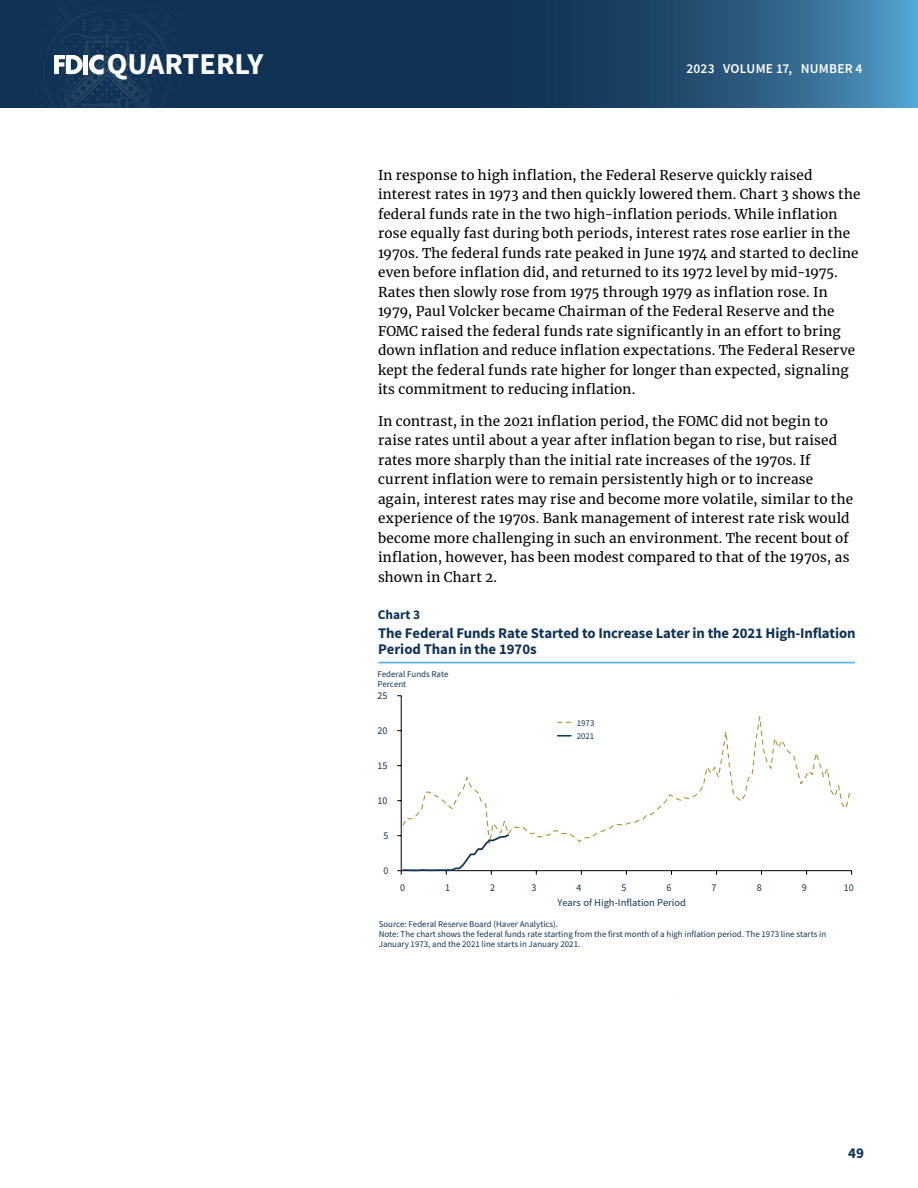
<style>
.page{position:relative;width:918px;height:1188px;background:#fff}
.page>*{position:absolute;margin:0;border:0;box-sizing:border-box;transform-origin:0 0}
.t1{font:700 30.3px "Source Sans Pro";color:#fff}
.t2{font:700 15px "Source Sans Pro";color:#103355}
.t3{font:700 14.85px/16.2px "Source Sans Pro";letter-spacing:-.01em;color:#103355}
.Bodynorm_table{font:13.5px/19.5px "Merriweather";letter-spacing:.015em;color:#000}
.t4{font:600 13.5px "Source Sans Pro";letter-spacing:.015em;color:#fff}
.t5{font:700 13.35px "Source Sans Pro";color:#103355}
.t6{font:10.35px "Source Sans Pro";color:#103355}
.t7{font:8.85px/10.4px "Source Sans Pro";color:#103355}
</style>
<div class="page">
<svg style="left:0;top:0;width:918px;height:108px;background:#1e496d"></svg>
<svg style="left:12px;top:0;width:190px;height:108px;background:#1a3b5c"></svg>
<hr style="left:378px;top:662px;width:477px;height:1px;background:#57b1e4">
<hr style="left:401px;top:696px;width:1px;height:175px;background:#000">
<hr style="left:401px;top:870px;width:451px;height:1px;background:#000">
<svg style="left:402px;top:716px;width:448px;height:126px"></svg>
<svg style="left:397px;top:833px;width:113px;height:42px"></svg>
<svg style="left:558px;top:722px;width:13px;height:1px"></svg>
<svg style="left:558px;top:735px;width:13px;height:2px"></svg>
<h1 class="t1" style="left:107px;top:43px;width:158px">QUARTERLY</h1>
<p class="t4" style="left:687px;top:60px;width:178px">2023 VOLUME 17, NUMBER 4</p>
<p class="Bodynorm_table" style="left:378px;top:165px;width:484px">In response to high inflation, the Federal Reserve quickly raised interest rates in 1973 and then quickly lowered them. Chart 3 shows the federal funds rate in the two high-inflation periods. While inflation rose equally fast during both periods, interest rates rose earlier in the 1970s. The federal funds rate peaked in June 1974 and started to decline even before inflation did, and returned to its 1972 level by mid-1975.<br>Rates then slowly rose from 1975 through 1979 as inflation rose. In 1979, Paul Volcker became Chairman of the Federal Reserve and the FOMC raised the federal funds rate significantly in an effort to bring down inflation and reduce inflation expectations. The Federal Reserve kept the federal funds rate higher for longer than expected, signaling its commitment to reducing inflation.</p>
<p class="Bodynorm_table" style="left:378px;top:411px;width:477px">In contrast, in the 2021 inflation period, the FOMC did not begin to raise rates until about a year after inflation began to rise, but raised rates more sharply than the initial rate increases of the 1970s. If current inflation were to remain persistently high or to increase again, interest rates may rise and become more volatile, similar to the experience of the 1970s. Bank management of interest rate risk would become more challenging in such an environment. The recent bout of inflation, however, has been modest compared to that of the 1970s, as shown in Chart 2.</p>
<p class="t5" style="left:378px;top:605px;width:44px">Chart 3</p>
<p class="t3" style="left:378px;top:626px;width:479px">The Federal Funds Rate Started to Increase Later in the 2021 High-Inflation<br>Period Than in the 1970s</p>
<p class="t7" style="left:377px;top:669px;width:73px">Federal Funds Rate<br>Percent</p>
<p class="t6" style="left:378px;top:689px;width:11px">25</p>
<p class="t6" style="left:378px;top:724px;width:11px">20</p>
<p class="t6" style="left:378px;top:759px;width:11px">15</p>
<p class="t6" style="left:378px;top:794px;width:11px">10</p>
<p class="t6" style="left:384px;top:829px;width:6px">5</p>
<p class="t6" style="left:384px;top:864px;width:6px">0</p>
<p class="t7" style="left:577px;top:716px;width:19px;line-height:13.4px">1973<br>2021</p>
<p class="t6" style="left:400px;top:881px;width:6px">0</p>
<p class="t6" style="left:445px;top:881px;width:6px">1</p>
<p class="t6" style="left:490px;top:881px;width:6px">2</p>
<p class="t6" style="left:531px;top:881px;width:6px">3</p>
<p class="t6" style="left:576px;top:881px;width:6px">4</p>
<p class="t6" style="left:622px;top:881px;width:6px">5</p>
<p class="t6" style="left:667px;top:881px;width:6px">6</p>
<p class="t6" style="left:712px;top:881px;width:6px">7</p>
<p class="t6" style="left:757px;top:881px;width:6px">8</p>
<p class="t6" style="left:802px;top:881px;width:6px">9</p>
<p class="t6" style="left:844px;top:881px;width:11px">10</p>
<p class="t6" style="left:557px;top:896px;width:130px">Years of High-Inflation Period</p>
<p class="t7" style="left:379px;top:919px;width:449px">Source: Federal Reserve Board (Haver Analytics).<br>Note: The chart shows the federal funds rate starting from the first month of a high inflation period. The 1973 line starts in<br>January 1973, and the 2021 line starts in January 2021.</p>
<p class="t2" style="left:848px;top:1143px;width:17px">49</p>
</div>
